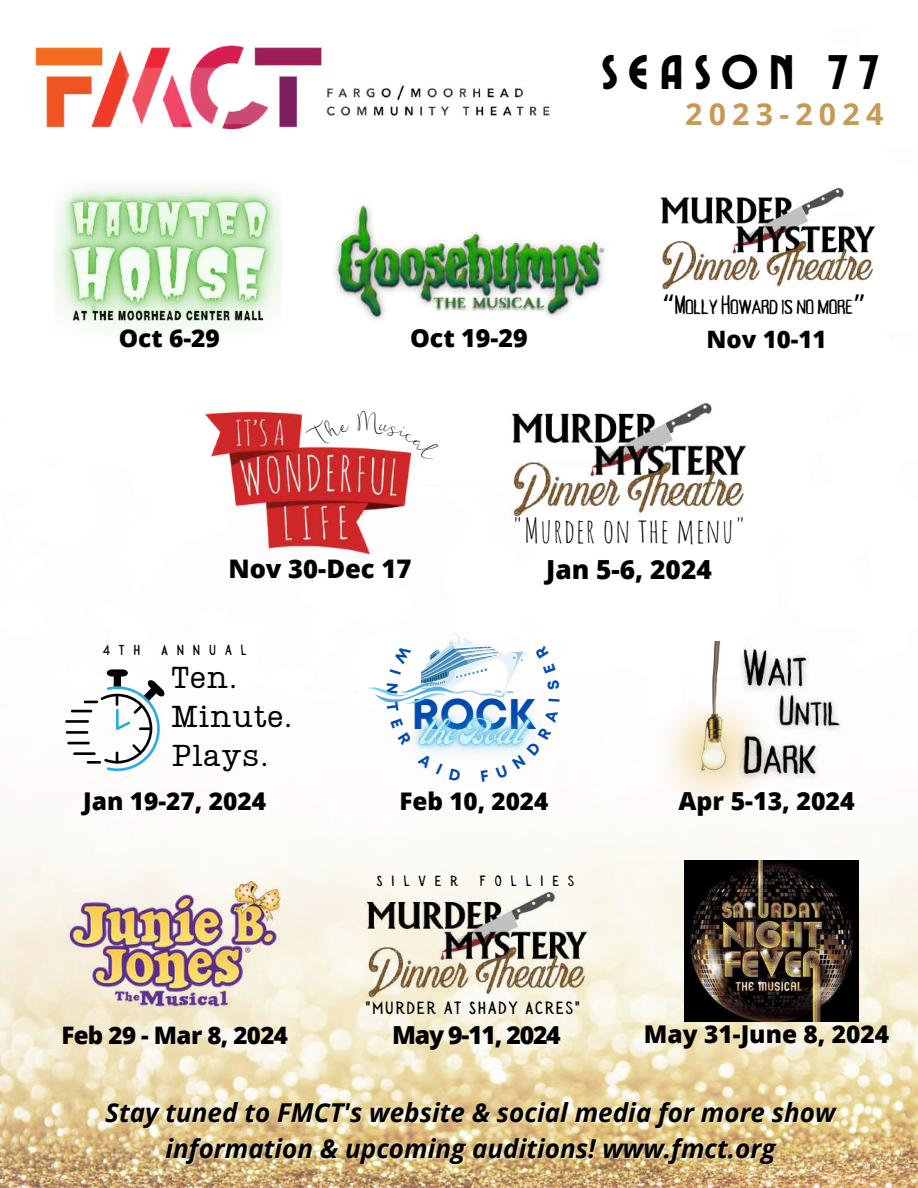
<style>
.page{position:relative;width:918px;height:1188px;background:#fff}
.page>*{position:absolute;margin:0;border:0;box-sizing:border-box;transform-origin:0 0}
.t1{font:48.45px "Ayr Lucidity Condensed";letter-spacing:.205em;color:#000}
.t2{font:700 42.75px "Mont";color:#004aad}
.t3{font:33.3px "Amatic SC";letter-spacing:.025em;color:#000}
.t4{font:30.6px/39.2px "Lumios TW New";color:#000}
.t5{font:700 30.3px "Open Sans";letter-spacing:.205em;color:#c79954}
.t6{font:26.85px "Tallow Sans TC Pen";letter-spacing:-.015em;color:#000}
.t7{font:800 26.25px "Open Sans";color:#000}
.t8{font:italic 700 26.1px/36px "Open Sans";color:#000;text-align:center}
.t9{font:800 25.65px "Open Sans";color:#000}
.t10{font:800 24.9px "Open Sans";color:#000}
.t11{font:800 24.9px "Open Sans";letter-spacing:-.05em;color:#000}
.t12{font:800 24.45px "Open Sans";color:#000}
.t13{font:800 24.3px "Open Sans";color:#000}
.t14{font:800 24px "Open Sans";letter-spacing:-.025em;color:#000}
.t15{font:17.85px "Sensa Wild Fill";letter-spacing:.09em;color:#000}
.t16{font:14.85px "Sensa Wild Fill";letter-spacing:.6em;color:#000}
.t17{font:14.55px "Sensa Wild Fill";letter-spacing:.6em;color:#000}
.s1{font-family:"Noto Sans Gurmukhi"}
</style>
<div class="page">
<img style="left:0;top:241px;width:918px;height:947px">
<img style="left:35px;top:47px;width:57px;height:81px">
<img style="left:92px;top:45px;width:826px;height:200px">
<img style="left:45px;top:870px;width:259px;height:149px">
<img style="left:654px;top:693px;width:120px;height:120px">
<img style="left:669px;top:641px;width:107px;height:160px">
<img style="left:731px;top:638px;width:87px;height:63px">
<img style="left:770px;top:686px;width:80px;height:52px">
<img style="left:731px;top:725px;width:97px;height:63px">
<img style="left:333px;top:203px;width:272px;height:121px">
<img style="left:175px;top:383px;width:267px;height:171px">
<img style="left:55px;top:182px;width:227px;height:155px">
<img style="left:383px;top:682px;width:185px;height:111px">
<svg style="left:84px;top:669px;width:81px;height:102px"></svg>
<hr style="left:87px;top:761px;width:14px;height:3px;background:#000">
<hr style="left:66px;top:731px;width:22px;height:3px;background:#000">
<hr style="left:67px;top:742px;width:23px;height:2px;background:#000">
<hr style="left:73px;top:752px;width:23px;height:3px;background:#000">
<hr style="left:71px;top:710px;width:21px;height:2px;background:#000">
<hr style="left:65px;top:720px;width:24px;height:3px;background:#000">
<img style="left:684px;top:861px;width:175px;height:160px">
<img style="left:510px;top:402px;width:237px;height:115px">
<img style="left:364px;top:890px;width:225px;height:109px">
<img style="left:659px;top:186px;width:217px;height:105px">
<svg style="left:305px;top:416px;width:46px;height:34px"></svg>
<svg style="left:357px;top:410px;width:86px;height:53px"></svg>
<svg style="left:367px;top:632px;width:193px;height:150px"></svg>
<h1 class="t1" style="left:602px;top:40px;width:279px">SEASON 77</h1>
<p class="t5" style="left:685px;top:92px;width:200px">2023-2024</p>
<p class="t12" style="left:119px;top:321px;width:103px">Oct 6-29</p>
<p class="t10" style="left:410px;top:320px;width:119px">Oct 19-29</p>
<p class="t6" style="left:662px;top:290px;width:206px"><span class="s1">“</span>MollyHowardisno more<span class="s1">”</span></p>
<p class="t14" style="left:707px;top:322px;width:121px">Nov 10-11</p>
<p class="t9" style="left:228px;top:551px;width:185px">Nov 30-Dec 17</p>
<p class="t3" style="left:512px;top:510px;width:235px">"Murder on the menu"</p>
<p class="t7" style="left:546px;top:551px;width:167px">Jan 5-6, 2024</p>
<p class="t17" style="left:103px;top:642px;width:39px">4TH</p>
<p class="t17" style="left:161px;top:642px;width:87px">ANNUAL</p>
<p class="t4" style="left:171px;top:655px;width:123px">Ten.<br>Minute.<br>Plays.</p>
<p class="t12" style="left:83px;top:784px;width:185px">Jan 19-27, 2024</p>
<p class="t14" style="left:61px;top:1019px;width:228px">Feb 29 - Mar 8, 2024</p>
<h2 class="t2" style="left:411px;top:698px;width:126px">ROCK</h2>
<p class="t13" style="left:399px;top:784px;width:150px">Feb 10, 2024</p>
<p class="t16" style="left:377px;top:873px;width:83px">SILVER</p>
<p class="t16" style="left:480px;top:873px;width:96px">FOLLIES</p>
<p class="t15" style="left:366px;top:998px;width:216px">"MURDER AT SHADY ACRES"</p>
<p class="t11" style="left:392px;top:1018px;width:170px">May 9-11, 2024</p>
<p class="t10" style="left:679px;top:783px;width:178px">Apr 5-13, 2024</p>
<p class="t12" style="left:644px;top:1017px;width:247px">May 31-June 8, 2024</p>
<p class="t8" style="left:105px;top:1094px;width:732px">Stay tuned to FMCT's website &amp; social media for more show information &amp; upcoming auditions! www.fmct.org</p>
</div>
